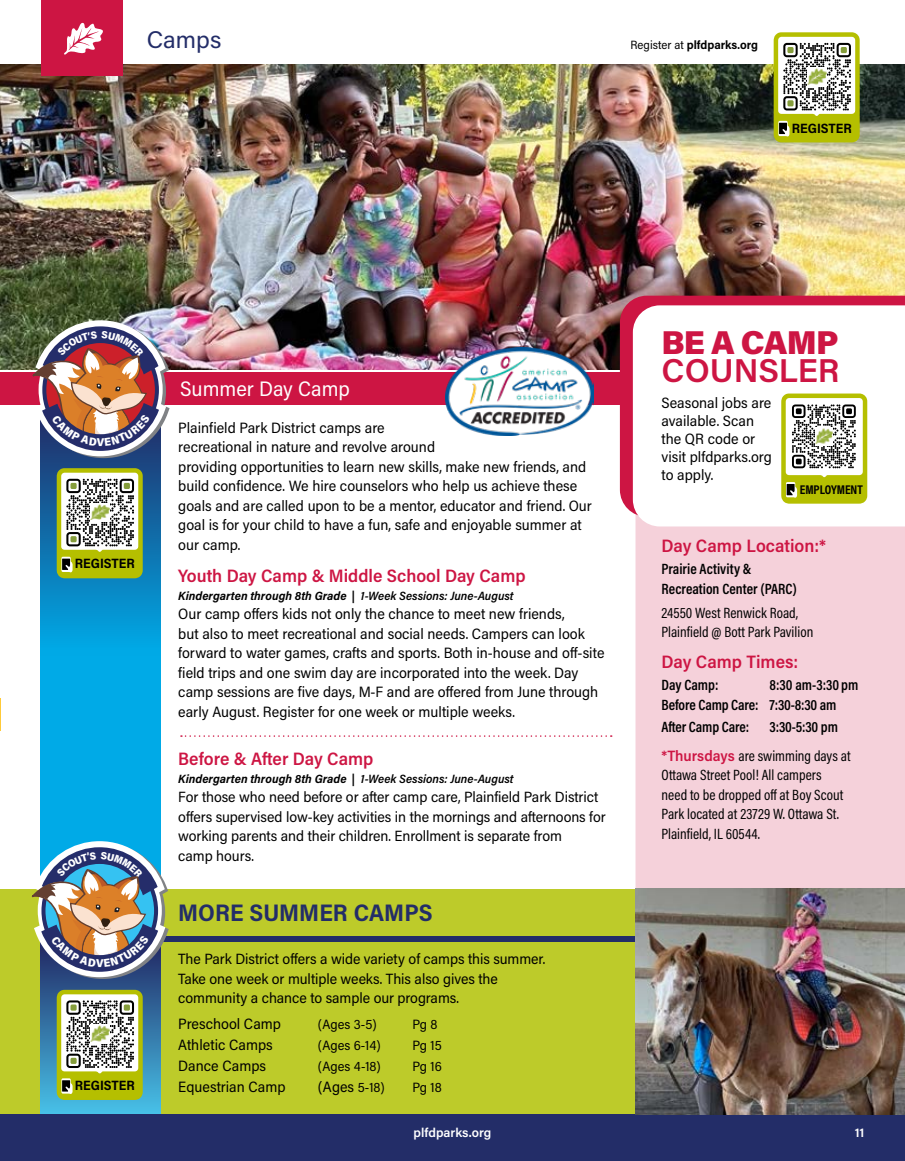
<style>
.page{position:relative;width:905px;height:1161px;background:#fff}
.page>*{position:absolute;margin:0;border:0;box-sizing:border-box;transform-origin:0 0}
.t1{font:600 33px "Acumin Pro";color:#cd1543}
.t2{font:900 33px "Acumin Pro";letter-spacing:-.025em;color:#cd1543}
.t3{font:700 24px "Acumin Pro Semi Cond";color:#232d68}
.t4{font:24px "Acumin Pro";color:#232d68}
.t5{font:21px "Acumin Pro Semi Cond";color:#fff}
.t6{font:600 18px "Acumin Pro Semi Cond";color:#cd1543}
.t7{font:15px/19.5px "Acumin Pro Semi Cond";color:#000}
.t8{font:15px/19.5px "Acumin Pro Cond";color:#000}
.t9{font:600 15px/19.5px "Acumin Pro Cond";letter-spacing:-.005em;color:#000}
.t10{font:14.85px/19.5px "Acumin Pro Semi Cond";letter-spacing:-.005em;color:#000}
.t11{font:13.5px "Acumin Pro Semi Cond";color:#000}
.t12{font:13.5px "Acumin Variable Concept";color:#000}
.t13{font:600 12.75px "Acumin Pro";color:#fff}
.t14{font:700 12.75px "Acumin Pro Cond";letter-spacing:-.005em;color:#000}
.t15{font:italic 700 12px "Acumin Pro Semi Cond";color:#000}
.t16{font:700 12px "Acumin Pro Semi Cond";color:#000}
.s1{font-weight:400}
.s2{font-weight:600}
.s3{font-size:13.5px}
.s4{font-family:"Acumin Pro Semi Cond";font-weight:600;color:#cd1543}
</style>
<div class="page">
<hr style="left:0;top:399px;width:1px;height:626px;background:#fff1d4">
<div style="left:40px;top:656px;width:120px;height:185px;background:#00aae7"></div>
<div style="left:0;top:889px;width:13px;height:261px;background:#bdcb2a"></div>
<div style="left:635px;top:526px;width:269px;height:363px;background:#f5d1da"></div>
<img style="left:0;top:64px;width:904px;height:305px">
<div style="left:41px;top:0;width:81px;height:76px;background:#cd1543"></div>
<svg style="left:64px;top:23px;width:39px;height:32px"></svg>
<hr style="left:0;top:699px;width:1px;height:32px;background:#ffca38">
<div style="left:0;top:372px;width:629px;height:32px;background:#cd1543"></div>
<svg style="left:441px;top:347px;width:4px;height:58px"></svg>
<img style="left:445px;top:347px;width:148px;height:89px">
<svg style="left:181px;top:735px;width:430px;height:2px"></svg>
<div style="left:1px;top:889px;width:903px;height:261px;background:#bdcb2a"></div>
<svg style="left:620px;top:296px;width:284px;height:217px;fill:#cd1543"></svg>
<svg style="left:633px;top:305px;width:271px;height:221px"></svg>
<div style="left:159px;top:936px;width:745px;height:6px;background:#232d68"></div>
<div style="left:0;top:1114px;width:904px;height:47px;background:#232d68"></div>
<img style="left:635px;top:889px;width:269px;height:225px">
<svg style="left:773px;top:32px;width:86px;height:110px"></svg>
<img style="left:807px;top:67px;width:19px;height:19px">
<svg style="left:781px;top:394px;width:86px;height:110px"></svg>
<img style="left:815px;top:428px;width:17px;height:17px">
<svg style="left:32px;top:320px;width:138px;height:336px"></svg>
<svg style="left:31px;top:841px;width:138px;height:273px"></svg>
<h2 class="t4" style="left:147px;top:23px;width:76px">Camps</h2>
<p class="t16" style="left:630px;top:36px;width:129px"><span class="s1">Register at</span> plfdparks.org</p>
<p class="t12" style="left:791px;top:119px;width:62px">REGISTER</p>
<p class="t12" style="left:75px;top:554px;width:62px">REGISTER</p>
<p class="t12" style="left:75px;top:1076px;width:62px">REGISTER</p>
<h3 class="t5" style="left:180px;top:374px;width:171px">Summer Day Camp</h3>
<p class="t7" style="left:178px;top:417px;width:415px">Plainfield Park District camps are<br>recreational in nature and revolve around<br>providing opportunities to learn new skills, make new friends, and build confidence. We hire counselors who help us achieve these goals and are called upon to be a mentor, educator and friend. Our goal is for your child to have a fun, safe and enjoyable summer at our camp.</p>
<p class="t6" style="left:178px;top:563px;width:349px">Youth Day Camp &amp; Middle School Day Camp</p>
<p class="t15" style="left:178px;top:587px;width:337px">Kindergarten through 8th Grade | <span class="s2">1-Week Sessions: June-August</span></p>
<p class="t7" style="left:178px;top:604px;width:427px">Our camp offers kids not only the chance to meet new friends,<br>but also to meet recreational and social needs. Campers can look forward to water games, crafts and sports. Both in-house and off-site field trips and one swim day are incorporated into the week. Day camp sessions are five days, M-F and are offered from June through early August. Register for one week or multiple weeks.</p>
<p class="t6" style="left:178px;top:746px;width:196px">Before &amp; After Day Camp</p>
<p class="t15" style="left:178px;top:770px;width:337px">Kindergarten through 8th Grade | <span class="s2">1-Week Sessions: June-August</span></p>
<p class="t10" style="left:178px;top:787px;width:429px">For those who need before or after camp care, Plainfield Park District offers supervised low-key activities in the mornings and afternoons for working parents and their children. Enrollment is separate from<br>camp hours.</p>
<h2 class="t3" style="left:178px;top:896px;width:256px">MORE SUMMER CAMPS</h2>
<p class="t10" style="left:178px;top:949px;width:368px">The Park District offers a wide variety of camps this summer.<br>Take one week or multiple weeks. This also gives the community a chance to sample our programs.</p>
<p class="t7" style="left:178px;top:1013px;width:104px">Preschool Camp</p>
<p class="t11" style="left:318px;top:1015px;width:60px">(Ages 3-5)</p>
<p class="t11" style="left:412px;top:1015px;width:27px">Pg 8</p>
<p class="t7" style="left:178px;top:1034px;width:96px">Athletic Camps</p>
<p class="t11" style="left:318px;top:1036px;width:64px">(Ages 6-14)</p>
<p class="t11" style="left:412px;top:1036px;width:31px">Pg 15</p>
<p class="t7" style="left:178px;top:1055px;width:89px">Dance Camps</p>
<p class="t11" style="left:318px;top:1057px;width:64px">(Ages 4-18)</p>
<p class="t11" style="left:412px;top:1057px;width:31px">Pg 16</p>
<p class="t7" style="left:178px;top:1076px;width:109px">Equestrian Camp</p>
<p class="t7" style="left:318px;top:1076px;width:68px">(Ages <span class="s3">5-18)</span></p>
<p class="t11" style="left:412px;top:1078px;width:31px">Pg 18</p>
<h1 class="t2" style="left:661px;top:319px;width:179px">BE A CAMP</h1>
<h1 class="t1" style="left:661px;top:348px;width:179px">COUNSLER</h1>
<p class="t7" style="left:661px;top:393px;width:112px;line-height:18px">Seasonal jobs are available. Scan the QR code or visit plfdparks.org to apply.</p>
<p class="t14" style="left:799px;top:481px;width:64px">EMPLOYMENT</p>
<p class="t6" style="left:661px;top:533px;width:166px">Day Camp Location:*</p>
<p class="t9" style="left:661px;top:559px;width:137px">Prairie Activity &amp;<br>Recreation Center (PARC)</p>
<p class="t8" style="left:661px;top:603px;width:153px">24550 West Renwick Road,<br>Plainfield @ Bott Park Pavilion</p>
<p class="t6" style="left:661px;top:649px;width:138px">Day Camp Times:</p>
<p class="t9" style="left:661px;top:675px;width:58px">Day Camp:</p>
<p class="t9" style="left:661px;top:675px;width:198px;text-indent:108px">8:30 am-3:30 pm<br>Before Camp Care: 7:30-8:30 am</p>
<p class="t9" style="left:661px;top:717px;width:89px">After Camp Care:</p>
<p class="t8" style="left:661px;top:712px;width:190px;line-height:28.8px;text-indent:108px"><span class="s2">3:30-5:30 pm </span><span class="s4">*Thursdays</span> are swimming days at</p>
<p class="t8" style="left:661px;top:765px;width:183px">Ottawa Street Pool! All campers need to be dropped off at Boy Scout<br>Park located at 23729 W. Ottawa St.<br>Plainfield, IL 60544.</p>
<p class="t13" style="left:413px;top:1124px;width:79px">plfdparks.org</p>
<p class="t13" style="left:854px;top:1124px;width:11px">11</p>
</div>
